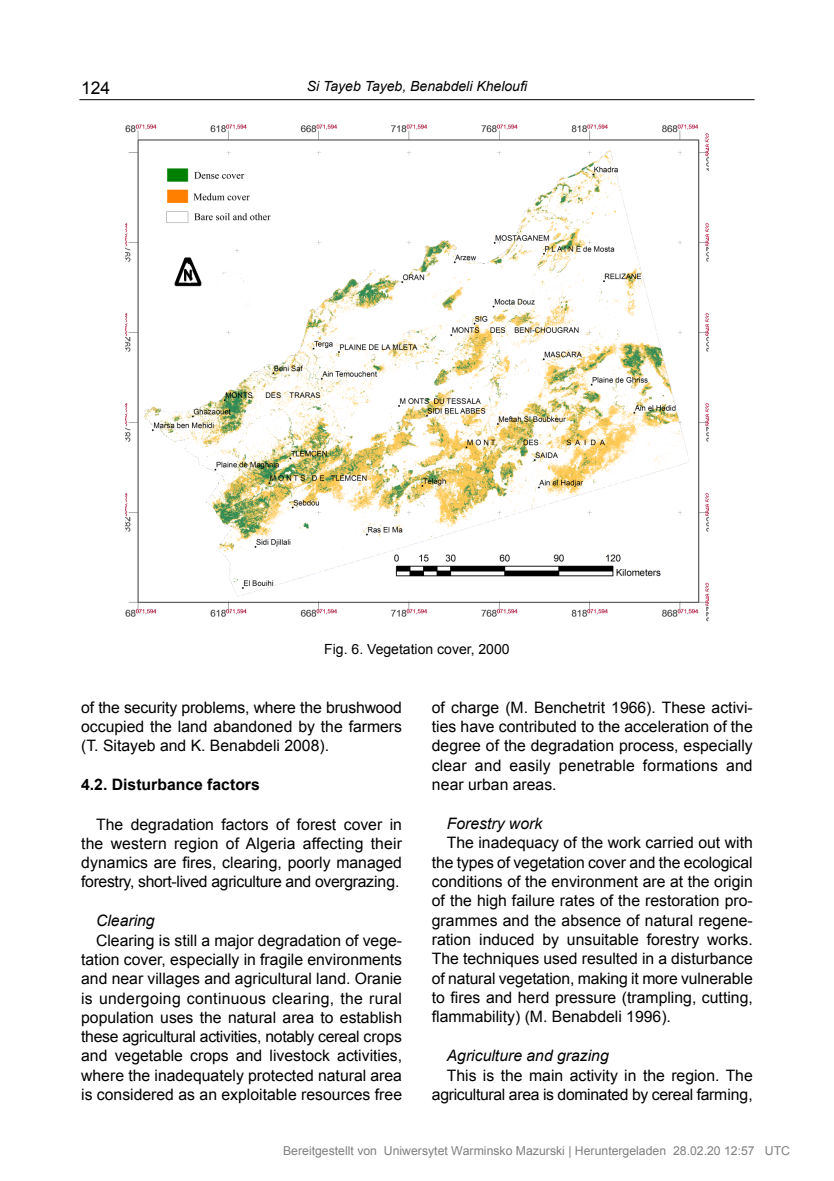
<style>
.page{position:relative;width:834px;height:1181px;background:#fff}
.page>*{position:absolute;margin:0;border:0;box-sizing:border-box;transform-origin:0 0}
.t1{font:17.5px "Arial";color:#000}
.t2{font:15.75px/19.2px "Arial";color:#000;text-align:justify}
.t3{font:15.75px/19.2px "Arial";letter-spacing:-.02em;color:#000;text-align:right}
.t4{font:italic 15.75px "Arial";color:#000}
.t5{font:700 15.75px "Arial";color:#000}
.t6{font:italic 14px "Arial";color:#000}
.t7{font:14px "Arial";color:#000}
.t8{font:12.25px "Arial";color:#808080}
</style>
<div class="page">
<hr style="left:79px;top:99px;width:675px;height:1px;background:#000">
<img style="left:126px;top:124px;width:582px;height:498px">
<p class="t1" style="left:81px;top:76px;width:31px">124</p>
<p class="t6" style="left:307px;top:77px;width:222px">Si Tayeb Tayeb, Benabdeli Kheloufi</p>
<p class="t7" style="left:324px;top:639px;width:187px">Fig. 6. Vegetation cover, 2000</p>
<p class="t2" style="left:81px;top:698px;width:322px">of the security problems, where the brushwood occupied the land abandoned by the farmers (T. Sitayeb and K. Benabdeli 2008).</p>
<p class="t5" style="left:81px;top:774px;width:180px">4.2. Disturbance factors</p>
<p class="t2" style="left:81px;top:814px;width:322px;text-indent:15px">The degradation factors of forest cover in the western region of Algeria affecting their dynamics are fires, clearing, poorly managed forestry, short-lived agriculture and overgrazing.</p>
<p class="t4" style="left:96px;top:910px;width:60px">Clearing</p>
<p class="t2" style="left:81px;top:930px;width:322px;text-indent:15px">Clearing is still a major degradation of vege&shy;tation cover, especially in fragile environments and near villages and agricultural land. Oranie is undergoing continuous clearing, the rural population uses the natural area to establish these agricultural activities, notably cereal crops and vegetable crops and livestock activities, where the inadequately protected natural area is considered as an exploitable resources free</p>
<p class="t2" style="left:432px;top:698px;width:322px">of charge (M. Benchetrit 1966). These activi&shy;ties have contributed to the acceleration of the degree of the degradation process, especially clear and easily penetrable formations and near urban areas.</p>
<p class="t4" style="left:446px;top:813px;width:97px">Forestry work</p>
<p class="t2" style="left:432px;top:833px;width:322px;text-indent:15px">The inadequacy of the work carried out with the types of vegetation cover and the ecological conditions of the environment are at the origin of the high failure rates of the restoration pro&shy;grammes and the absence of natural regene&shy;ration induced by unsuitable forestry works.<br>The techniques used resulted in a disturbance of natural vegetation, making it more vulnerable to fires and herd pressure (trampling, cutting, flammability) (M. Benabdeli 1996).</p>
<p class="t4" style="left:446px;top:1045px;width:163px">Agriculture and grazing</p>
<p class="t3" style="left:432px;top:1065px;width:322px">This is the main activity in the region. The agricultural area is dominated by cereal farming,</p>
<p class="t8" style="left:283px;top:1145px;width:508px">Bereitgestellt von Uniwersytet Warminsko Mazurski | Heruntergeladen 28.02.20 12:57 UTC</p>
</div>
